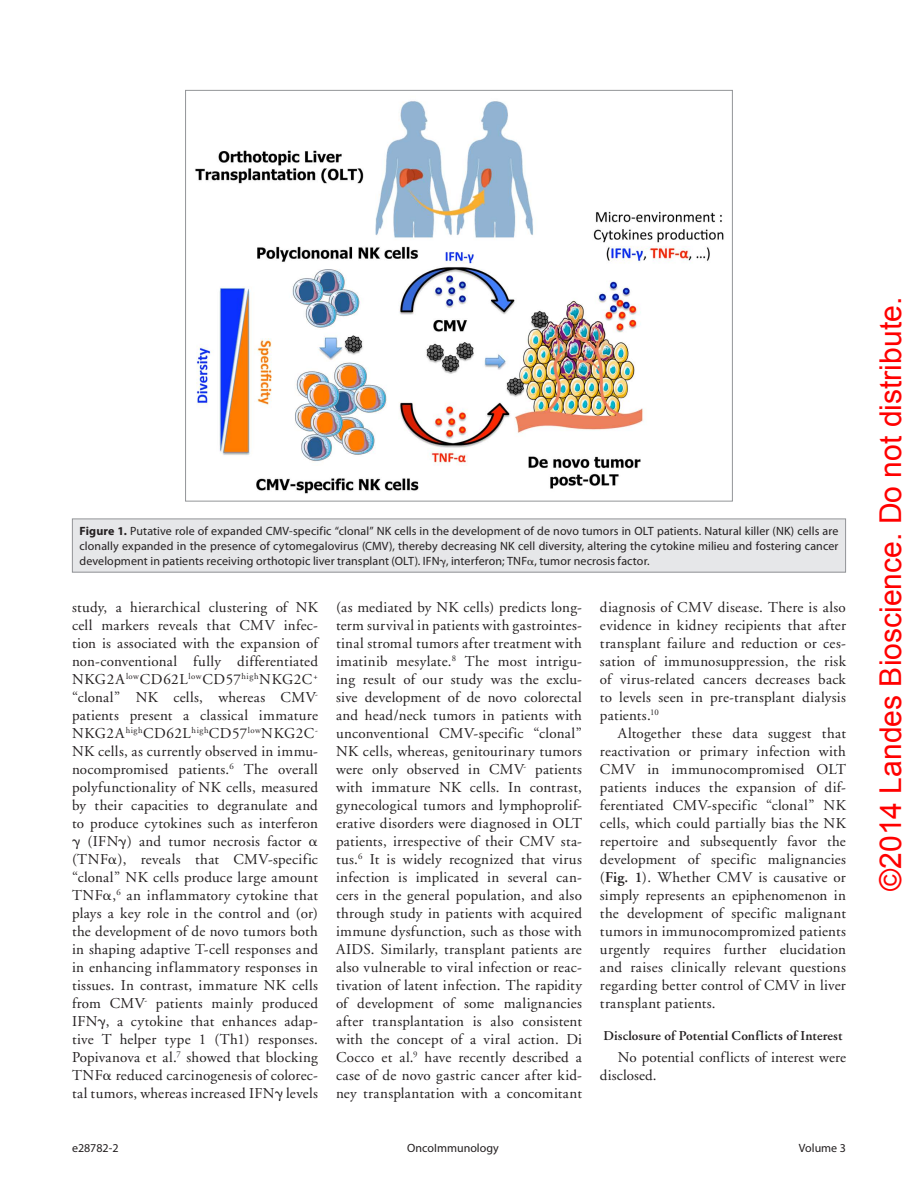
<style>
.page{position:relative;width:918px;height:1188px;background:#fff}
.page>*{position:absolute;margin:0;border:0;box-sizing:border-box;transform-origin:0 0}
.t1{font:30.15px "Arial";color:#f00}
.t2{font:15px/18px "Adobe Garamond";letter-spacing:.015em;color:#231f20;text-align:justify}
.t3{font:600 13.5px "Adobe Garamond";letter-spacing:.01em;color:#231f20}
.t4{font:12px/15px "Myriad Pro";letter-spacing:.005em;color:#231f20;text-align:justify}
.s1{font-weight:700}
.s2{font-family:"Universal Std Greekw Math Pi"}
.s3{font-weight:600}
</style>
<div class="page">
<img style="left:195px;top:101px;width:529px;height:393px">
<div style="left:72px;top:519px;width:774px;height:53px;background:#e6e7e9"></div>
<div style="left:72px;top:519px;width:774px;height:54px;border:1px solid #939598"></div>
<p class="t4" style="left:80px;top:523px;width:760px"><span class="s1">Figure 1.</span> Putative role of expanded CMV-specific “clonal” NK cells in the development of de novo tumors in OLT patients. Natural killer (NK) cells are clonally expanded in the presence of cytomegalovirus (CMV), thereby decreasing NK cell diversity, altering the cytokine milieu and fostering cancer development in patients receiving orthotopic liver transplant (OLT). IFN<span class="s2">γ</span>, interferon; TNF<span class="s2">α</span>, tumor necrosis factor.</p>
<p class="t2" style="left:72px;top:599px;width:248px">study, a hierarchical clustering of NK cell markers reveals that CMV infec&shy;tion is associated with the expansion of non-conventional fully differentiated NKG2A<sup>low</sup>CD62L<sup>low</sup>CD57<sup>high</sup>NKG2C<sup>+ </sup>“clonal” NK cells, whereas CMV&shy;patients present a classical immature NKG2A<sup>high</sup>CD62L<sup>high</sup>CD57<sup>low</sup>NKG2C<sup>-</sup>NK cells, as currently observed in immu&shy;nocompromised patients.<sup>6</sup> The overall polyfunctionality of NK cells, measured by their capacities to degranulate and to produce cytokines such as interferon <span class="s2">γ</span> (IFN<span class="s2">γ</span>) and tumor necrosis factor <span class="s2">α </span>(TNF<span class="s2">α</span>), reveals that CMV-specific “clonal” NK cells produce large amount TNF<span class="s2">α</span>,<sup>6</sup> an inflammatory cytokine that plays a key role in the control and (or) the development of de novo tumors both in shaping adaptive T-cell responses and in enhancing inflammatory responses in tissues. In contrast, immature NK cells from CMV<sup>-</sup> patients mainly produced IFN<span class="s2">γ</span>, a cytokine that enhances adap&shy;tive T helper type 1 (Th1) responses.<br>Popivanova et al.<sup>7</sup> showed that blocking TNF<span class="s2">α</span> reduced carcinogenesis of colorec&shy;tal tumors, whereas increased IFN<span class="s2">γ</span> levels</p>
<p class="t2" style="left:336px;top:599px;width:248px">(as mediated by NK cells) predicts long&shy;term survival in patients with gastrointes&shy;tinal stromal tumors after treatment with imatinib mesylate.<sup>8</sup> The most intrigu&shy;ing result of our study was the exclu&shy;sive development of de novo colorectal and head/neck tumors in patients with unconventional CMV-specific “clonal” NK cells, whereas, genitourinary tumors were only observed in CMV<sup>-</sup> patients with immature NK cells. In contrast, gynecological tumors and lymphoprolif&shy;erative disorders were diagnosed in OLT patients, irrespective of their CMV sta&shy;tus.<sup>6</sup> It is widely recognized that virus infection is implicated in several can&shy;cers in the general population, and also through study in patients with acquired immune dysfunction, such as those with AIDS. Similarly, transplant patients are also vulnerable to viral infection or reac&shy;tivation of latent infection. The rapidity of development of some malignancies after transplantation is also consistent with the concept of a viral action. Di Cocco et al.<sup>9</sup> have recently described a case of de novo gastric cancer after kid&shy;ney transplantation with a concomitant</p>
<p class="t2" style="left:600px;top:599px;width:248px">diagnosis of CMV disease. There is also evidence in kidney recipients that after transplant failure and reduction or ces&shy;sation of immunosuppression, the risk of virus-related cancers decreases back to levels seen in pre-transplant dialysis patients.<sup>10</sup></p>
<p class="t2" style="left:600px;top:725px;width:247px;text-indent:18px">Altogether these data suggest that reactivation or primary infection with CMV in immunocompromised OLT patients induces the expansion of dif&shy;ferentiated CMV-specific “clonal” NK cells, which could partially bias the NK repertoire and subsequently favor the development of specific malignancies (<span class="s3">Fig. 1</span>). Whether CMV is causative or simply represents an epiphenomenon in the development of specific malignant tumors in immunocompromized patients urgently requires further elucidation and raises clinically relevant questions regarding better control of CMV in liver transplant patients.</p>
<p class="t3" style="left:603px;top:1028px;width:240px">Disclosure of Potential Conflicts of Interest</p>
<p class="t2" style="left:600px;top:1049px;width:247px;text-indent:18px">No potential conflicts of interest were disclosed.</p>
<p class="t4" style="left:72px;top:1140px;width:196px">e28782-2 O</p>
<p class="t4" style="left:416px;top:1140px;width:85px">ncoI mmunology</p>
<p class="t4" style="left:799px;top:1140px;width:49px">Volume 3</p>
<h1 class="t1" style="left:871px;top:891px;width:595px;rotate:-90deg">©2014 Landes Bioscience. Do not distribute.</h1>
</div>
